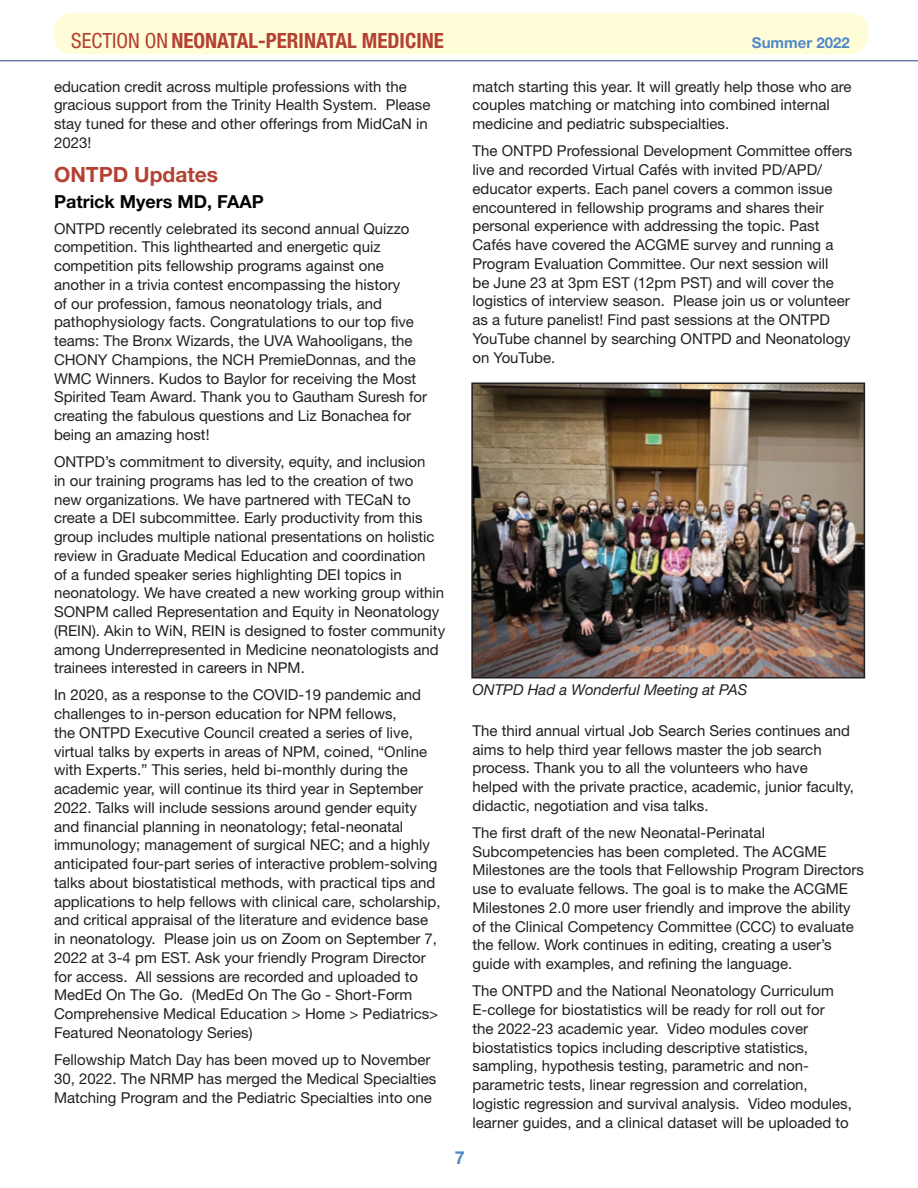
<style>
.page{position:relative;width:918px;height:1188px;background:#fff}
.page>*{position:absolute;margin:0;border:0;box-sizing:border-box;transform-origin:0 0}
.t1{font:700 condensed 21px "Helvetica Neue";color:#b44132}
.t2{font:700 21px "Helvetica Neue";color:#b44132}
.t3{font:700 18px "Helvetica Neue";color:#040503}
.t4{font:700 18px "Helvetica Neue";color:#5089c7}
.t5{font:15px/18.8px "Helvetica Neue LT Std";color:#231f20}
.t6{font:italic 15px "Helvetica Neue";color:#231f20}
.t7{font:700 15px "Helvetica Neue";color:#5089c7}
.s1{font-weight:400}
</style>
<div class="page">
<div style="left:54px;top:13px;width:814px;height:41px;background:#fffcd8;border-radius:18px"></div>
<hr style="left:0;top:61px;width:918px;height:1px;background:#253f8e">
<img style="left:474px;top:385px;width:388px;height:291px">
<div style="left:471px;top:382px;width:394px;height:297px;border:2px solid #231f20"></div>
<h1 class="t1" style="left:71px;top:27px;width:374px"><span class="s1">SECTION ON</span> NEONATAL-PERINATAL MEDICINE</h1>
<p class="t7" style="left:752px;top:33px;width:99px">Summer 2022</p>
<p class="t5" style="left:54px;top:77px;width:378px">education credit across multiple professions with the gracious support from the Trinity Health System. Please stay tuned for these and other offerings from MidCaN in 2023!</p>
<h1 class="t2" style="left:54px;top:161px;width:166px">ONTPD Updates</h1>
<p class="t3" style="left:54px;top:191px;width:211px">Patrick Myers MD, FAAP</p>
<p class="t5" style="left:54px;top:219px;width:375px">ONTPD recently celebrated its second annual Quizzo competition. This lighthearted and energetic quiz competition pits fellowship programs against one another in a trivia contest encompassing the history<br>of our profession, famous neonatology trials, and pathophysiology facts. Congratulations to our top five teams: The Bronx Wizards, the UVA Wahooligans, the CHONY Champions, the NCH PremieDonnas, and the WMC Winners. Kudos to Baylor for receiving the Most Spirited Team Award. Thank you to Gautham Suresh for creating the fabulous questions and Liz Bonachea for being an amazing host!</p>
<p class="t5" style="left:54px;top:452px;width:393px">ONTPD’s commitment to diversity, equity, and inclusion<br>in our training programs has led to the creation of two<br>new organizations. We have partnered with TECaN to create a DEI subcommittee. Early productivity from this group includes multiple national presentations on holistic review in Graduate Medical Education and coordination<br>of a funded speaker series highlighting DEI topics in neonatology. We have created a new working group within SONPM called Representation and Equity in Neonatology (REIN). Akin to WiN, REIN is designed to foster community among Underrepresented in Medicine neonatologists and trainees interested in careers in NPM.</p>
<p class="t5" style="left:54px;top:686px;width:388px">In 2020, as a response to the COVID-19 pandemic and challenges to in-person education for NPM fellows,<br>the ONTPD Executive Council created a series of live, virtual talks by experts in areas of NPM, coined, “Online with Experts.” This series, held bi-monthly during the academic year, will continue its third year in September 2022. Talks will include sessions around gender equity and financial planning in neonatology; fetal-neonatal immunology; management of surgical NEC; and a highly anticipated four-part series of interactive problem-solving talks about biostatistical methods, with practical tips and applications to help fellows with clinical care, scholarship, and critical appraisal of the literature and evidence base in neonatology. Please join us on Zoom on September 7, 2022 at 3-4 pm EST. Ask your friendly Program Director for access. All sessions are recorded and uploaded to MedEd On The Go. (MedEd On The Go - Short-Form Comprehensive Medical Education &gt; Home &gt; Pediatrics&gt; Featured Neonatology Series)</p>
<p class="t5" style="left:54px;top:1050px;width:384px">Fellowship Match Day has been moved up to November<br>30, 2022. The NRMP has merged the Medical Specialties<br>Matching Program and the Pediatric Specialties into one</p>
<p class="t5" style="left:472px;top:77px;width:381px">match starting this year. It will greatly help those who are couples matching or matching into combined internal medicine and pediatric subspecialties.</p>
<p class="t5" style="left:472px;top:141px;width:381px">The ONTPD Professional Development Committee offers live and recorded Virtual Cafés with invited PD/APD/ educator experts. Each panel covers a common issue encountered in fellowship programs and shares their personal experience with addressing the topic. Past Cafés have covered the ACGME survey and running a Program Evaluation Committee. Our next session will<br>be June 23 at 3pm EST (12pm PST) and will cover the logistics of interview season. Please join us or volunteer as a future panelist! Find past sessions at the ONTPD YouTube channel by searching ONTPD and Neonatology on YouTube.</p>
<p class="t4" style="left:455px;top:1146px;width:12px">7</p>
<p class="t6" style="left:472px;top:681px;width:277px">ONTPD Had a Wonderful Meeting at PAS</p>
<p class="t5" style="left:472px;top:721px;width:383px">The third annual virtual Job Search Series continues and aims to help third year fellows master the job search process. Thank you to all the volunteers who have helped with the private practice, academic, junior faculty, didactic, negotiation and visa talks.</p>
<p class="t5" style="left:472px;top:823px;width:393px">The first draft of the new Neonatal-Perinatal Subcompetencies has been completed. The ACGME Milestones are the tools that Fellowship Program Directors use to evaluate fellows. The goal is to make the ACGME Milestones 2.0 more user friendly and improve the ability of the Clinical Competency Committee (CCC) to evaluate the fellow. Work continues in editing, creating a user’s guide with examples, and refining the language.</p>
<p class="t5" style="left:472px;top:981px;width:381px">The ONTPD and the National Neonatology Curriculum E-college for biostatistics will be ready for roll out for<br>the 2022-23 academic year. Video modules cover biostatistics topics including descriptive statistics, sampling, hypothesis testing, parametric and non&shy;parametric tests, linear regression and correlation, logistic regression and survival analysis. Video modules, learner guides, and a clinical dataset will be uploaded to</p>
</div>
